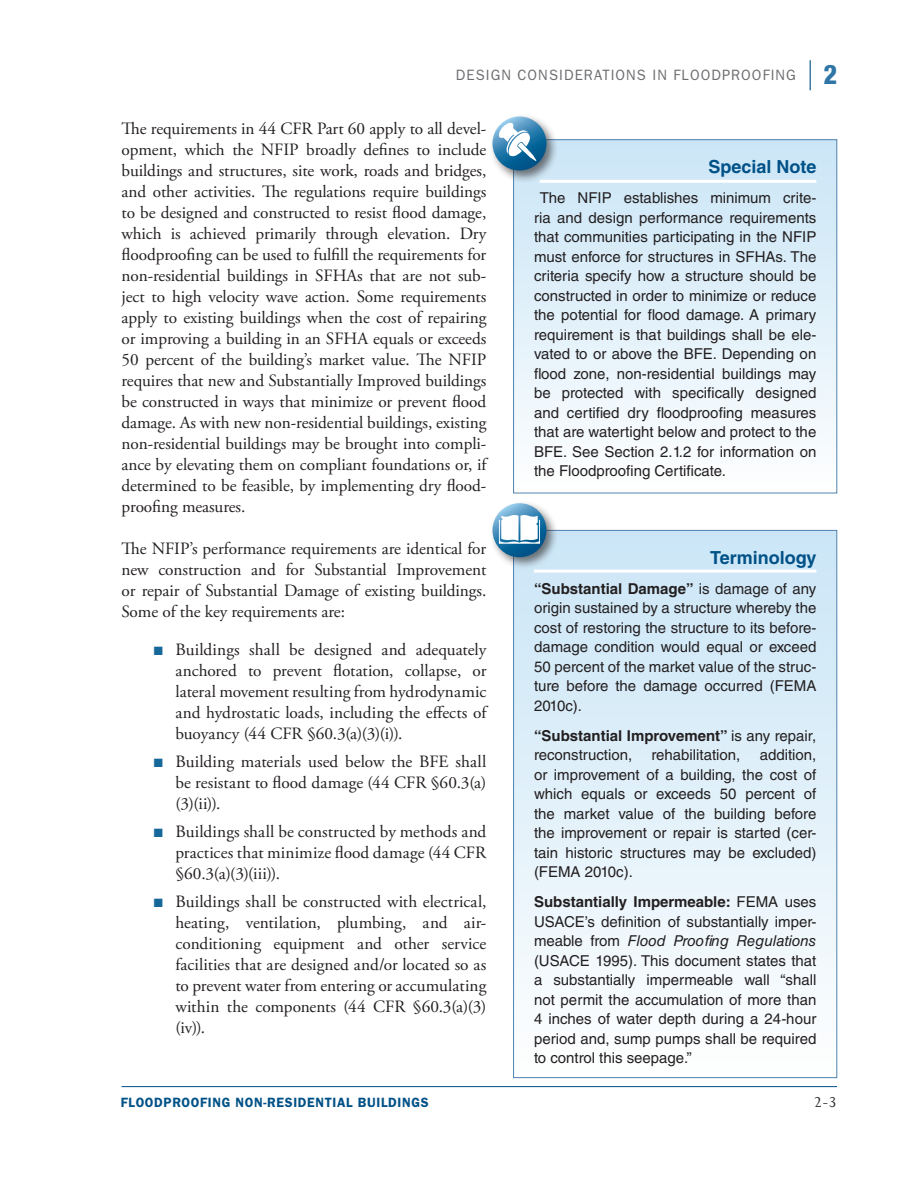
<style>
.page{position:relative;width:918px;height:1188px;background:#fff}
.page>*{position:absolute;margin:0;border:0;box-sizing:border-box;transform-origin:0 0}
.box_heading{font:700 18px "Helvetica LT Std";color:#005187}
.box_heading_rule{font:700 18px "Helvetica LT Std";color:#005187}
.main_body{font:17.25px/21px "Adobe Garamond Pro";letter-spacing:-.005em;color:#231f20;text-align:justify}
.t1{font:16.5px "Joanna MT Std";color:#231f20}
.box_text{font:15px/19.5px "Helvetica LT Std";color:#231f20;text-align:justify}
.t2{font:15px "ITC Franklin Gothic Std";letter-spacing:.075em;color:#6c6d70}
.t3{font:600 13.5px "ITC Franklin Gothic Std";letter-spacing:.05em;color:#005187}
.s1{font-family:"Helvetica Neue LT Std";font-weight:800;font-stretch:condensed;font-size:27px;color:#2f75a5}
.s2{color:#16689b}
.s3{font-weight:700}
.s4{font-style:italic}
</style>
<div class="page">
<hr style="left:122px;top:1086px;width:715px;height:1px;background:#005187">
<hr style="left:810px;top:60px;width:1px;height:30px;background:#005187">
<div style="left:514px;top:530px;width:323px;height:548px;background:linear-gradient(to bottom,#c9e5f6,#fdfefe)"></div>
<div style="left:490px;top:500px;width:69px;height:70px;background:#231f20;opacity:.6"></div>
<svg style="left:492px;top:503px;width:54px;height:54px"></svg>
<svg style="left:499px;top:513px;width:41px;height:32px"></svg>
<hr style="left:534px;top:570px;width:282px;height:3px;background:#fff">
<div style="left:514px;top:140px;width:323px;height:353px;background:linear-gradient(to bottom,#c9e5f6,#fdfefe)"></div>
<hr style="left:540px;top:180px;width:276px;height:3px;background:#fff">
<div style="left:513px;top:140px;width:324px;height:353px;border:1px solid #5083af"></div>
<div style="left:490px;top:114px;width:69px;height:69px;background:#231f20;opacity:.6"></div>
<svg style="left:492px;top:117px;width:54px;height:54px"></svg>
<svg style="left:498px;top:122px;width:38px;height:39px"></svg>
<p class="t2" style="left:456px;top:66px;width:383px">DESIGN CONSIDERATIONS IN FLOODPROOFING <span class="s1">2</span></p>
<p class="main_body" style="left:122px;top:119px;width:366px">The requirements in 44 CFR Part 60 apply to all devel&shy;opment, which the NFIP broadly defines to include buildings and structures, site work, roads and bridges, and other activities. The regulations require buildings to be designed and constructed to resist flood damage, which is achieved primarily through elevation. Dry floodproofing can be used to fulfill the requirements for non-residential buildings in SFHAs that are not sub&shy;ject to high velocity wave action. Some requirements apply to existing buildings when the cost of repairing or improving a building in an SFHA equals or exceeds 50 percent of the building’s market value. The NFIP requires that new and Substantially Improved buildings be constructed in ways that minimize or prevent flood damage. As with new non-residential buildings, existing non-residential buildings may be brought into compli&shy;ance by elevating them on compliant foundations or, if determined to be feasible, by implementing dry flood&shy;proofing measures.</p>
<p class="main_body" style="left:122px;top:539px;width:366px">The NFIP’s performance requirements are identical for new construction and for Substantial Improvement or repair of Substantial Damage of existing buildings.<br>Some of the key requirements are:</p>
<p class="main_body" style="left:176px;top:640px;width:312px;text-indent:-22px"><span class="s2">■</span> Buildings shall be designed and adequately anchored to prevent flotation, collapse, or lateral movement resulting from hydrodynamic and hydrostatic loads, including the effects of buoyancy (44 CFR §60.3(a)(3)(i)).</p>
<p class="main_body" style="left:176px;top:752px;width:312px;text-indent:-22px"><span class="s2">■</span> Building materials used below the BFE shall be resistant to flood damage (44 CFR §60.3(a) (3)(ii)).</p>
<p class="main_body" style="left:176px;top:821px;width:312px;text-indent:-22px"><span class="s2">■</span> Buildings shall be constructed by methods and practices that minimize flood damage (44 CFR §60.3(a)(3)(iii)).</p>
<p class="main_body" style="left:176px;top:891px;width:312px;text-indent:-22px"><span class="s2">■</span> Buildings shall be constructed with electrical, heating, ventilation, plumbing, and air&shy;conditioning equipment and other service facilities that are designed and/or located so as to prevent water from entering or accumulating within the components (44 CFR §60.3(a)(3) (iv)).</p>
<p class="box_heading_rule" style="left:709px;top:156px;width:109px">Special Note</p>
<p class="box_text" style="left:534px;top:188px;width:284px;text-indent:6px">The NFIP establishes minimum crite&shy;ria and design performance requirements that communities participating in the NFIP must enforce for structures in SFHAs. The criteria specify how a structure should be constructed in order to minimize or reduce the potential for flood damage. A primary requirement is that buildings shall be ele&shy;vated to or above the BFE. Depending on flood zone, non-residential buildings may be protected with specifically designed and certified dry floodproofing measures that are watertight below and protect to the BFE. See Section 2.1.2 for information on the Floodproofing Certificate.</p>
<p class="box_heading" style="left:710px;top:546px;width:108px">Terminology</p>
<p class="box_text" style="left:534px;top:579px;width:284px"><span class="s3">“Substantial Damage”</span> is damage of any origin sustained by a structure whereby the cost of restoring the structure to its before&shy;damage condition would equal or exceed 50 percent of the market value of the struc&shy;ture before the damage occurred (FEMA 2010c).</p>
<p class="box_text" style="left:534px;top:726px;width:284px"><span class="s3">“Substantial Improvement”</span> is any repair, reconstruction,</p>
<p class="box_text" style="left:534px;top:745px;width:284px;text-indent:226px">addition, or improvement of a building, the cost of which equals or exceeds 50 percent of the market value of the building before the improvement or repair is started (cer&shy;tain historic structures may be excluded) (FEMA 2010c).</p>
<p class="box_text" style="left:534px;top:892px;width:284px"><span class="s3">Substantially Impermeable:</span> FEMA uses USACE’s definition of substantially imper&shy;meable from <span class="s4">Flood Proofing Regulations </span>(USACE 1995). This document states that a substantially impermeable wall “shall not permit the accumulation of more than 4 inches of water depth during a 24-hour period and, sump pumps shall be required to control this seepage.”</p>
<p class="box_text" style="left:652px;top:745px;width:90px">rehabilitation,</p>
<p class="t3" style="left:121px;top:1095px;width:309px">FLOODPROOFING NON-RESIDENTIAL BUILDINGS</p>
<p class="t1" style="left:814px;top:1093px;width:25px">2-3</p>
</div>
